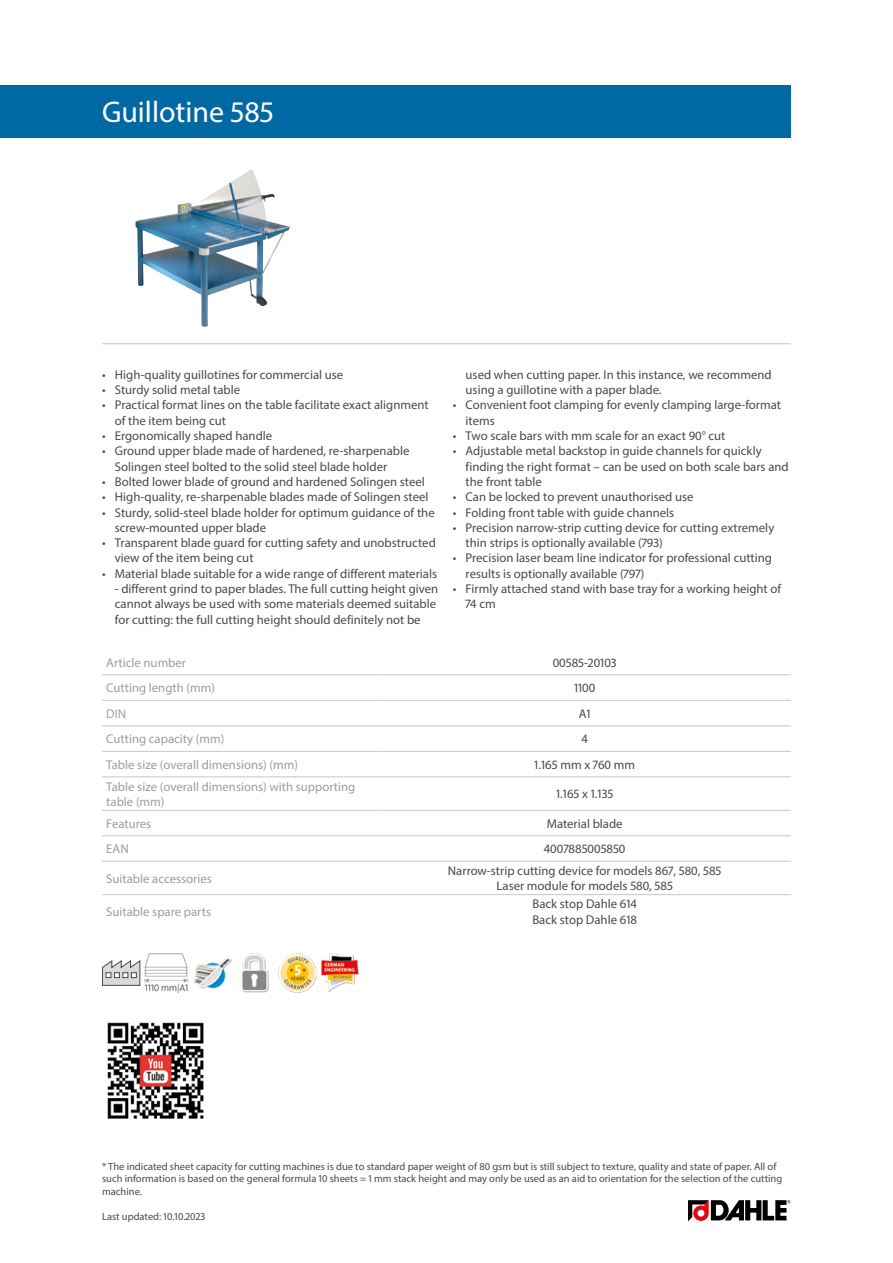
<style>
.page{position:relative;width:893px;height:1263px;background:#fff}
.page>*{position:absolute;margin:0;border:0;box-sizing:border-box;transform-origin:0 0}
.Produktname{font:30px "Myriad Pro";color:#fff}
.Produkttabelle_Zentr{font:12.75px/15.3px "Myriad Pro";color:#4a4a49}
.Produkttabelle_Links{font:12.75px/15.3px "Myriad Pro";color:#9d9d9c}
.Fussnote{font:10.5px/12.6px "Myriad Pro";color:#4a4a49}
</style>
<div class="page">
<img style="left:227px;top:170px;width:24px;height:15px">
<hr style="left:102px;top:343px;width:689px;height:1px;background:#c6c6c6">
<svg style="left:102px;top:960px;width:38px;height:26px"></svg>
<img style="left:145px;top:954px;width:44px;height:38px">
<img style="left:193px;top:957px;width:38px;height:32px">
<img style="left:240px;top:954px;width:29px;height:38px">
<img style="left:278px;top:954px;width:39px;height:38px">
<img style="left:321px;top:954px;width:38px;height:38px">
<img style="left:107px;top:1022px;width:97px;height:97px">
<svg style="left:688px;top:1200px;width:103px;height:21px"></svg>
<div style="left:0;top:85px;width:791px;height:53px;background:#0069a4"></div>
<hr style="left:102px;top:674px;width:276px;height:1px;background:#c6c6c6">
<hr style="left:378px;top:674px;width:413px;height:1px;background:#c6c6c6">
<hr style="left:102px;top:700px;width:276px;height:1px;background:#c6c6c6">
<hr style="left:378px;top:700px;width:413px;height:1px;background:#c6c6c6">
<hr style="left:102px;top:725px;width:276px;height:1px;background:#c6c6c6">
<hr style="left:378px;top:725px;width:413px;height:1px;background:#c6c6c6">
<hr style="left:102px;top:751px;width:276px;height:1px;background:#c6c6c6">
<hr style="left:378px;top:751px;width:413px;height:1px;background:#c6c6c6">
<hr style="left:102px;top:776px;width:276px;height:1px;background:#c6c6c6">
<hr style="left:378px;top:776px;width:413px;height:1px;background:#c6c6c6">
<hr style="left:102px;top:810px;width:276px;height:1px;background:#c6c6c6">
<hr style="left:378px;top:810px;width:413px;height:1px;background:#c6c6c6">
<hr style="left:102px;top:835px;width:276px;height:1px;background:#c6c6c6">
<hr style="left:378px;top:835px;width:413px;height:1px;background:#c6c6c6">
<hr style="left:102px;top:861px;width:276px;height:1px;background:#c6c6c6">
<hr style="left:378px;top:861px;width:413px;height:1px;background:#c6c6c6">
<hr style="left:102px;top:894px;width:276px;height:1px;background:#c6c6c6">
<hr style="left:378px;top:894px;width:413px;height:1px;background:#c6c6c6">
<p class="Produktname" style="left:102px;top:94px;width:173px">Guillotine 585</p>
<p class="Produkttabelle_Zentr" style="left:102px;top:367px;width:243px">• High-quality guillotines for commercial use</p>
<p class="Produkttabelle_Zentr" style="left:102px;top:382px;width:140px">• Sturdy solid metal table</p>
<p class="Produkttabelle_Zentr" style="left:115px;top:397px;width:315px;text-indent:-13px">• Practical format lines on the table facilitate exact alignment of the item being cut</p>
<p class="Produkttabelle_Zentr" style="left:102px;top:428px;width:172px">• Ergonomically shaped handle</p>
<p class="Produkttabelle_Zentr" style="left:115px;top:443px;width:296px;text-indent:-13px">• Ground upper blade made of hardened, re-sharpenable<br>Solingen steel bolted to the solid steel blade holder</p>
<p class="Produkttabelle_Zentr" style="left:102px;top:474px;width:324px">• Bolted lower blade of ground and hardened Solingen steel</p>
<p class="Produkttabelle_Zentr" style="left:102px;top:489px;width:328px">• High-quality, re-sharpenable blades made of Solingen steel</p>
<p class="Produkttabelle_Zentr" style="left:115px;top:504px;width:321px;text-indent:-13px">• Sturdy, solid-steel blade holder for optimum guidance of the screw-mounted upper blade</p>
<p class="Produkttabelle_Zentr" style="left:115px;top:535px;width:323px;text-indent:-13px">• Transparent blade guard for cutting safety and unobstructed view of the item being cut</p>
<p class="Produkttabelle_Zentr" style="left:102px;top:566px;width:337px">• Material blade suitable for a wide range of different materials</p>
<p class="Produkttabelle_Zentr" style="left:115px;top:581px;width:325px">- different grind to paper blades. The full cutting height given cannot always be used with some materials deemed suitable for cutting: the full cutting height should definitely not be</p>
<p class="Produkttabelle_Zentr" style="left:466px;top:367px;width:308px">used when cutting paper. In this instance, we recommend using a guillotine with a paper blade.</p>
<p class="Produkttabelle_Zentr" style="left:466px;top:397px;width:317px;text-indent:-13px">• Convenient foot clamping for evenly clamping large-format items</p>
<p class="Produkttabelle_Zentr" style="left:453px;top:428px;width:274px">• Two scale bars with mm scale for an exact 90° cut</p>
<p class="Produkttabelle_Zentr" style="left:466px;top:443px;width:325px;text-indent:-13px">• Adjustable metal backstop in guide channels for quickly finding the right format – can be used on both scale bars and the front table</p>
<p class="Produkttabelle_Zentr" style="left:453px;top:489px;width:242px">• Can be locked to prevent unauthorised use</p>
<p class="Produkttabelle_Zentr" style="left:453px;top:504px;width:223px">• Folding front table with guide channels</p>
<p class="Produkttabelle_Zentr" style="left:466px;top:520px;width:310px;text-indent:-13px">• Precision narrow-strip cutting device for cutting extremely thin strips is optionally available (793)</p>
<p class="Produkttabelle_Zentr" style="left:466px;top:550px;width:308px;text-indent:-13px">• Precision laser beam line indicator for professional cutting results is optionally available (797)</p>
<p class="Produkttabelle_Zentr" style="left:466px;top:581px;width:317px;text-indent:-13px">• Firmly attached stand with base tray for a working height of<br>74 cm</p>
<p class="Produkttabelle_Links" style="left:106px;top:655px;width:81px">Article number</p>
<p class="Produkttabelle_Zentr" style="left:553px;top:655px;width:65px">00585-20103</p>
<p class="Produkttabelle_Links" style="left:106px;top:680px;width:110px">Cutting length (mm)</p>
<p class="Produkttabelle_Zentr" style="left:574px;top:680px;width:23px">1100</p>
<p class="Produkttabelle_Links" style="left:106px;top:706px;width:21px">DIN</p>
<p class="Produkttabelle_Zentr" style="left:579px;top:706px;width:13px">A1</p>
<p class="Produkttabelle_Links" style="left:106px;top:731px;width:120px">Cutting capacity (mm)</p>
<p class="Produkttabelle_Zentr" style="left:581px;top:731px;width:8px">4</p>
<p class="Produkttabelle_Links" style="left:106px;top:757px;width:193px">Table size (overall dimensions) (mm)</p>
<p class="Produkttabelle_Zentr" style="left:534px;top:757px;width:102px">1.165 mm x 760 mm</p>
<p class="Produkttabelle_Links" style="left:106px;top:778px;width:250px">Table size (overall dimensions) with supporting table (mm)</p>
<p class="Produkttabelle_Zentr" style="left:556px;top:786px;width:59px">1.165 x 1.135</p>
<p class="Produkttabelle_Links" style="left:106px;top:816px;width:47px">Features</p>
<p class="Produkttabelle_Zentr" style="left:547px;top:816px;width:78px">Material blade</p>
<p class="Produkttabelle_Links" style="left:106px;top:841px;width:24px">EAN</p>
<p class="Produkttabelle_Zentr" style="left:544px;top:841px;width:83px">4007885005850</p>
<p class="Produkttabelle_Links" style="left:106px;top:871px;width:107px">Suitable accessories</p>
<p class="Produkttabelle_Zentr" style="left:448px;top:863px;width:275px">Narrow-strip cutting device for models 867, 580, 585</p>
<p class="Produkttabelle_Zentr" style="left:496px;top:878px;width:178px">Laser module for models 580, 585</p>
<p class="Produkttabelle_Links" style="left:106px;top:904px;width:106px">Suitable spare parts</p>
<p class="Produkttabelle_Zentr" style="left:532px;top:896px;width:106px">Back stop Dahle 614</p>
<p class="Produkttabelle_Zentr" style="left:532px;top:912px;width:106px">Back stop Dahle 618</p>
<p class="Fussnote" style="left:102px;top:1160px;width:682px">* The indicated sheet capacity for cutting machines is due to standard paper weight of 80 gsm but is still subject to texture, quality and state of paper. All of such information is based on the general formula 10 sheets = 1 mm stack height and may only be used as an aid to orientation for the selection of the cutting machine.</p>
<p class="Fussnote" style="left:102px;top:1210px;width:105px">Last updated: 10.10.2023</p>
</div>
